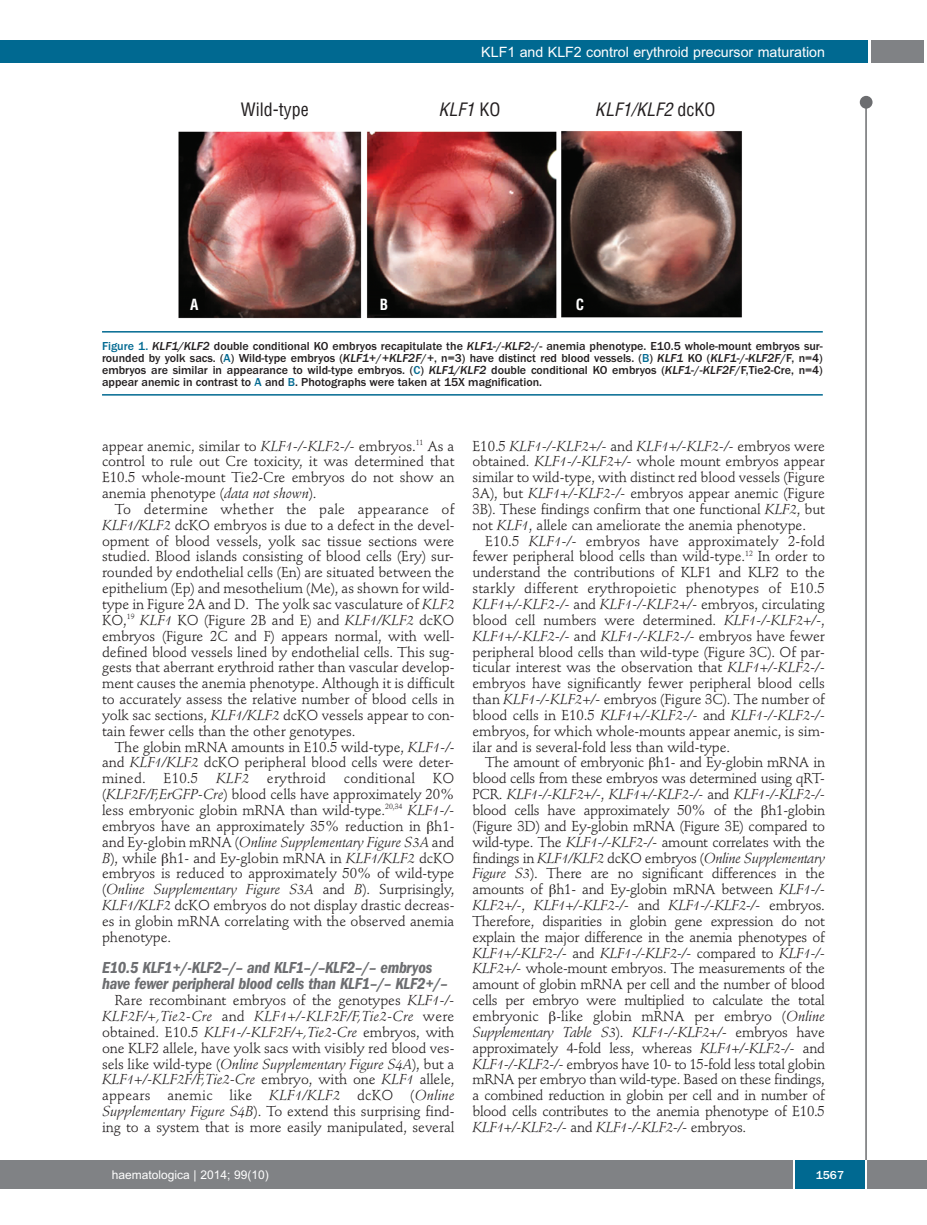
<style>
.page{position:relative;width:927px;height:1225px;background:#fff}
.page>*{position:absolute;margin:0;border:0;box-sizing:border-box;transform-origin:0 0}
.t1{font:italic condensed 18px "Helvetica";letter-spacing:.005em;color:#231f20}
.t2{font:condensed 18px "Helvetica";color:#231f20}
.t3{font:italic 600 condensed 16.5px/15.9px "Franklin Gothic";letter-spacing:-.015em;color:#6c6d70}
.t4{font:700 condensed 15px "Helvetica";color:#fff}
.t5{font:14.25px/15.9px "Stempel Schneidler";letter-spacing:-.005em;color:#231f20;text-align:justify}
.t6{font:14.25px "Arial";color:#fff}
.t7{font:500 12px/12px "Franklin Gothic";color:#231f20;text-align:justify}
.t8{font:12px "Arial";color:#fff}
.t9{font:500 12px "Franklin Gothic";color:#fff}
.s1{font-style:normal}
.s2{color:#006991}
.s3{font-style:italic}
</style>
<div class="page">
<div style="left:860px;top:96px;width:12px;height:13px;background:#6c6d70;border-radius:50%"></div>
<hr style="left:865px;top:98px;width:2px;height:1062px;background:#6c6d70">
<div style="left:871px;top:40px;width:52px;height:22px;background:#808285"></div>
<div style="left:18px;top:40px;width:849px;height:22px;background:#006991"></div>
<div style="left:17px;top:1160px;width:910px;height:28px;background:#808285"></div>
<div style="left:795px;top:1160px;width:70px;height:28px;background:#006991"></div>
<hr style="left:793px;top:1160px;width:2px;height:28px;background:#fff">
<hr style="left:865px;top:1160px;width:2px;height:28px;background:#fff">
<div style="left:0;top:40px;width:19px;height:22px;background:#006991"></div>
<div style="left:0;top:1160px;width:18px;height:28px;background:#808285"></div>
<img style="left:178px;top:131px;width:564px;height:188px">
<hr style="left:102px;top:331px;width:721px;height:1px;background:#006991">
<hr style="left:102px;top:394px;width:721px;height:1px;background:#006991">
<p class="t6" style="left:481px;top:44px;width:345px">KLF1 and KLF2 control erythroid precursor maturation</p>
<p class="t2" style="left:241px;top:99px;width:69px">Wild-type</p>
<p class="t1" style="left:438px;top:99px;width:64px">KLF1 <span class="s1">KO</span></p>
<p class="t1" style="left:595px;top:99px;width:122px">KLF1/KLF2 <span class="s1">dcKO</span></p>
<p class="t4" style="left:190px;top:295px;width:10px">A</p>
<p class="t4" style="left:380px;top:295px;width:10px">B</p>
<p class="t4" style="left:576px;top:295px;width:10px">C</p>
<p class="t7" style="left:102px;top:339px;width:722px"><span class="s2">Figure 1.</span> <span class="s3">KLF1/KLF2</span> double conditional KO embryos recapitulate the <span class="s3">KLF1</span>-/-<span class="s3">KLF2</span>-/- anemia phenotype. E10.5 whole-mount embryos sur&shy;rounded by yolk sacs. (<span class="s2">A</span>) Wild-type embryos (<span class="s3">KLF1</span>+/+<span class="s3">KLF2F</span>/+, n=3) have distinct red blood vessels. (<span class="s2">B</span>) <span class="s3">KLF1</span> KO (<span class="s3">KLF1</span>-/-<span class="s3">KLF2F</span>/F, n=4) embryos are similar in appearance to wild-type embryos. (<span class="s2">C</span>) <span class="s3">KLF1/KLF2</span> double conditional KO embryos (<span class="s3">KLF1</span>-/-<span class="s3">KLF2F</span>/F,Tie2-Cre, n=4) appear anemic in contrast to <span class="s2">A</span> and <span class="s2">B</span>. Photographs were taken at 15Χ magnification.</p>
<p class="t5" style="left:102px;top:439px;width:354px">appear anemic, similar to <span class="s3">KLF1-/-KLF2-/-</span> embryos.<sup>11</sup> As a control to rule out Cre toxicity, it was determined that E10.5 whole-mount Tie2-Cre embryos do not show an anemia phenotype (<span class="s3">data not shown</span>).</p>
<p class="t5" style="left:102px;top:502px;width:354px;text-indent:13px">To determine whether the pale appearance of <span class="s3">KLF1/KLF2</span> dcKO embryos is due to a defect in the devel&shy;opment of blood vessels, yolk sac tissue sections were studied. Blood islands consisting of blood cells (Ery) sur&shy;rounded by endothelial cells (En) are situated between the epithelium (Ep) and mesothelium (Me), as shown for wild&shy;type in Figure 2A and D. The yolk sac vasculature of <span class="s3">KLF2<br></span>KO,<sup>19</sup> <span class="s3">KLF1</span> KO (Figure 2B and E) and <span class="s3">KLF1/KLF2</span> dcKO embryos (Figure 2C and F) appears normal, with well&shy;defined blood vessels lined by endothelial cells. This sug&shy;gests that aberrant erythroid rather than vascular develop&shy;ment causes the anemia phenotype. Although it is difficult to accurately assess the relative number of blood cells in yolk sac sections, <span class="s3">KLF1/KLF2</span> dcKO vessels appear to con&shy;tain fewer cells than the other genotypes.</p>
<p class="t5" style="left:102px;top:740px;width:354px;text-indent:13px">The globin mRNA amounts in E10.5 wild-type, <span class="s3">KLF1-/</span>- and <span class="s3">KLF1/KLF2</span> dcKO peripheral blood cells were deter&shy;mined. E10.5 <span class="s3">KLF2</span> erythroid conditional KO (<span class="s3">KLF2F/F,ErGFP-Cre</span>) blood cells have approximately 20% less embryonic globin mRNA than wild-type.<sup>20,34</sup> <span class="s3">KLF1-/- </span>embryos have an approximately 35% reduction in h1- and Ey-globin mRNA (<span class="s3">Online Supplementary Figure S3A</span> and <span class="s3">B</span>), while h1- and Ey-globin mRNA in <span class="s3">KLF1/KLF2</span> dcKO embryos is reduced to approximately 50% of wild-type (<span class="s3">Online Supplementary Figure S3A</span> and <span class="s3">B</span>). Surprisingly, <span class="s3">KLF1/KLF2</span> dcKO embryos do not display drastic decreas&shy;es in globin mRNA correlating with the observed anemia phenotype.</p>
<p class="t3" style="left:102px;top:961px;width:347px">E10.5 KLF1+/-KLF2–/– and KLF1–/–KLF2–/– embryos have fewer peripheral blood cells than KLF1–/– KLF2+/–</p>
<p class="t5" style="left:102px;top:993px;width:354px;text-indent:13px">Rare recombinant embryos of the genotypes <span class="s3">KLF1-/- KLF2F/+,Tie2-Cre</span> and <span class="s3">KLF1+/-KLF2F/F,Tie2-Cre</span> were obtained. E10.5 <span class="s3">KLF1-/-KLF2F/+,Tie2-Cre</span> embryos, with one KLF2 allele, have yolk sacs with visibly red blood ves&shy;sels like wild-type (<span class="s3">Online Supplementary Figure S4A</span>), but a <span class="s3">KLF1+/-KLF2F/F,Tie2-Cre</span> embryo, with one <span class="s3">KLF1</span> allele, appears anemic like <span class="s3">KLF1/KLF2</span> dcKO (<span class="s3">Online Supplementary Figure S4B</span>). To extend this surprising find&shy;ing to a system that is more easily manipulated, several</p>
<p class="t5" style="left:472px;top:439px;width:354px">E10.5 <span class="s3">KLF1-/-KLF2+/-</span> and <span class="s3">KLF1+/-KLF2-/-</span> embryos were obtained. <span class="s3">KLF1-/-KLF2+/-</span> whole mount embryos appear similar to wild-type, with distinct red blood vessels (Figure 3A), but <span class="s3">KLF1+/-KLF2-/-</span> embryos appear anemic (Figure 3B). These findings confirm that one functional <span class="s3">KLF2</span>, but not <span class="s3">KLF1</span>, allele can ameliorate the anemia phenotype.</p>
<p class="t5" style="left:472px;top:534px;width:354px;text-indent:13px">E10.5 <span class="s3">KLF1-/-</span> embryos have approximately 2-fold fewer peripheral blood cells than wild-type.<sup>12</sup> In order to understand the contributions of KLF1 and KLF2 to the starkly different erythropoietic phenotypes of E10.5<br><span class="s3">KLF1+/-KLF2-/-</span> and <span class="s3">KLF1-/-KLF2+/-</span> embryos, circulating blood cell numbers were determined. <span class="s3">KLF1-/-KLF2+/-</span>, <span class="s3">KLF1+/-KLF2-/-</span> and <span class="s3">KLF1-/-KLF2-/-</span> embryos have fewer peripheral blood cells than wild-type (Figure 3C). Of par&shy;ticular interest was the observation that <span class="s3">KLF1+/-KLF2-/- </span>embryos have significantly fewer peripheral blood cells than <span class="s3">KLF1-/-KLF2+/-</span> embryos (Figure 3C). The number of blood cells in E10.5 <span class="s3">KLF1+/-KLF2-/-</span> and <span class="s3">KLF1-/-KLF2-/- </span>embryos, for which whole-mounts appear anemic, is sim&shy;ilar and is several-fold less than wild-type.</p>
<p class="t5" style="left:472px;top:756px;width:354px;text-indent:13px">The amount of embryonic h1- and Ey-globin mRNA in blood cells from these embryos was determined using qRT-PCR. <span class="s3">KLF1-/-KLF2+/-</span>, <span class="s3">KLF1+/-KLF2-/-</span> and <span class="s3">KLF1-/-KLF2-/- </span>blood cells have approximately 50% of the h1-globin (Figure 3D) and Ey-globin mRNA (Figure 3E) compared to wild-type. The <span class="s3">KLF1-/-KLF2-/-</span> amount correlates with the findings in <span class="s3">KLF1/KLF2</span> dcKO embryos (<span class="s3">Online Supplementary Figure S3</span>). There are no significant differences in the amounts of h1- and Ey-globin mRNA between <span class="s3">KLF1-/- KLF2+/-</span>, <span class="s3">KLF1+/-KLF2-/-</span> and <span class="s3">KLF1-/-KLF2-/-</span> embryos.<br>Therefore, disparities in globin gene expression do not explain the major difference in the anemia phenotypes of <span class="s3">KLF1+/-KLF2-/-</span> and <span class="s3">KLF1-/-KLF2-/-</span> compared to <span class="s3">KLF1-/- KLF2+/-</span> whole-mount embryos. The measurements of the amount of globin mRNA per cell and the number of blood cells per embryo were multiplied to calculate the total embryonic -like globin mRNA per embryo (<span class="s3">Online Supplementary Table S3</span>). <span class="s3">KLF1-/-KLF2+/-</span> embryos have approximately 4-fold less, whereas <span class="s3">KLF1+/-KLF2-/-</span> and <span class="s3">KLF1-/-KLF2-/-</span> embryos have 10- to 15-fold less total globin mRNA per embryo than wild-type. Based on these findings, a combined reduction in globin per cell and in number of blood cells contributes to the anemia phenotype of E10.5<br><span class="s3">KLF1+/-KLF2-/-</span> and <span class="s3">KLF1-/-KLF2-/-</span> embryos.</p>
<p class="t8" style="left:112px;top:1167px;width:158px">haematologica | 2014; 99(10)</p>
<p class="t9" style="left:816px;top:1167px;width:30px">1567</p>
</div>
